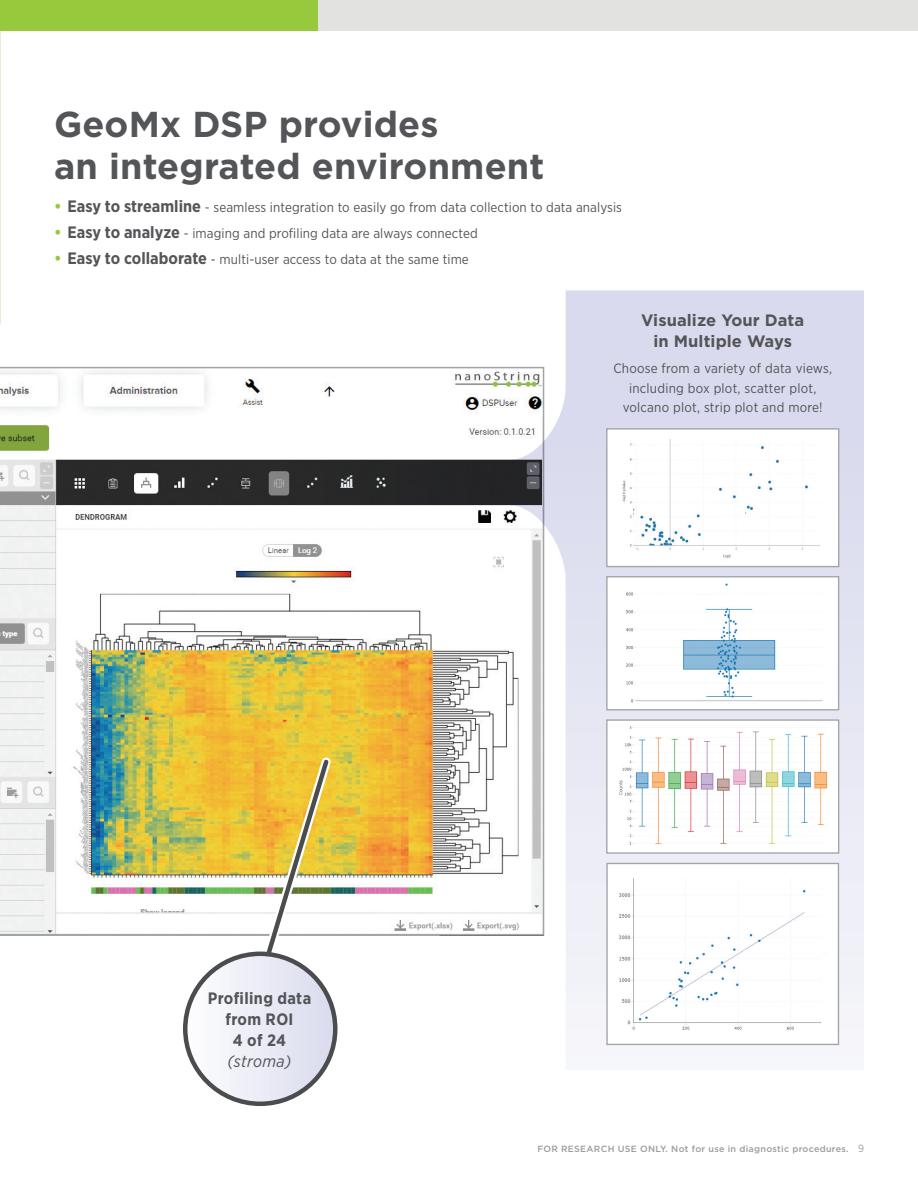
<style>
.page{position:relative;width:918px;height:1188px;background:#fff}
.page>*{position:absolute;margin:0;border:0;box-sizing:border-box;transform-origin:0 0}
.Header_2_-_24_28{font:700 36px/42px "Gotham";letter-spacing:.005em;color:#535558}
.Body_Copy{font:700 16.5px/21px "Gotham Narrow";letter-spacing:.02em;color:#535558;text-align:center}
.Header_5{font:700 16.5px/21px "Gotham";letter-spacing:.005em;color:#535558;text-align:center}
.Body_Copy-2{font:13.5px/19.5px "Gotham Narrow";letter-spacing:.005em;color:#535558;text-align:center}
.t1{font:500 9px "Gotham";letter-spacing:.03em;color:#9a9d9d}
.s1{font-weight:700;font-size:16.5px;color:#97c93c}
.s2{font-weight:700;font-size:16.5px}
.s3{font-weight:400;font-style:italic}
.s4{font-family:"Gotham Narrow";font-weight:400;font-size:10.5px}
</style>
<div class="page">
<div style="left:0;top:0;width:318px;height:31px;background:#97c93c"></div>
<div style="left:318px;top:0;width:600px;height:31px;background:#e2e2e1"></div>
<img style="left:3px;top:371px;width:259px;height:561px">
<svg style="left:262px;top:290px;width:602px;height:780px"></svg>
<div style="left:607px;top:720px;width:232px;height:133px;background:#fff"></div>
<img style="left:619px;top:727px;width:208px;height:118px">
<div style="left:606px;top:719px;width:233px;height:135px;border:1px solid #a3a4a8"></div>
<div style="left:607px;top:863px;width:231px;height:181px;background:#fff"></div>
<img style="left:619px;top:878px;width:203px;height:152px">
<div style="left:606px;top:863px;width:233px;height:182px;border:1px solid #a3a4a8"></div>
<div style="left:607px;top:577px;width:232px;height:133px;background:#fff"></div>
<img style="left:626px;top:583px;width:197px;height:120px">
<div style="left:606px;top:576px;width:233px;height:134px;border:1px solid #a3a4a8"></div>
<div style="left:607px;top:429px;width:232px;height:138px;background:#fff"></div>
<img style="left:622px;top:439px;width:198px;height:119px">
<div style="left:606px;top:428px;width:233px;height:139px;border:1px solid #a3a4a8"></div>
<svg style="left:249px;top:751px;width:88px;height:241px"></svg>
<svg style="left:185px;top:954px;width:150px;height:150px"></svg>
<div style="left:183px;top:952px;width:155px;height:154px;border:4px solid #4b4c4d;border-radius:50%"></div>
<p class="Header_2_-_24_28" style="left:54px;top:103px;width:492px">GeoMx DSP provides<br>an integrated environment</p>
<p class="Body_Copy-2" style="left:54px;top:197px;width:570px"><span class="s1">•</span> <span class="s2">Easy to streamline</span> - seamless integration to easily go from data collection to data analysis</p>
<p class="Body_Copy-2" style="left:54px;top:223px;width:425px"><span class="s1">•</span> <span class="s2">Easy to analyze</span> - imaging and profiling data are always connected</p>
<p class="Body_Copy-2" style="left:54px;top:250px;width:416px"><span class="s1">•</span> <span class="s2">Easy to collaborate</span> - multi-user access to data at the same time</p>
<p class="Header_5" style="left:641px;top:310px;width:165px">Visualize Your Data in Multiple Ways</p>
<p class="Body_Copy-2" style="left:613px;top:359px;width:220px">Choose from a variety of data views, including box plot, scatter plot, volcano plot, strip plot and more!</p>
<p class="Body_Copy" style="left:208px;top:987px;width:105px">Profiling data from ROI<br>4 of 24 <span class="s3">(stroma)</span></p>
<p class="t1" style="left:537px;top:1143px;width:328px">FOR RESEARCH USE ONLY. Not for use in diagnostic procedures. <span class="s4">9</span></p>
</div>
